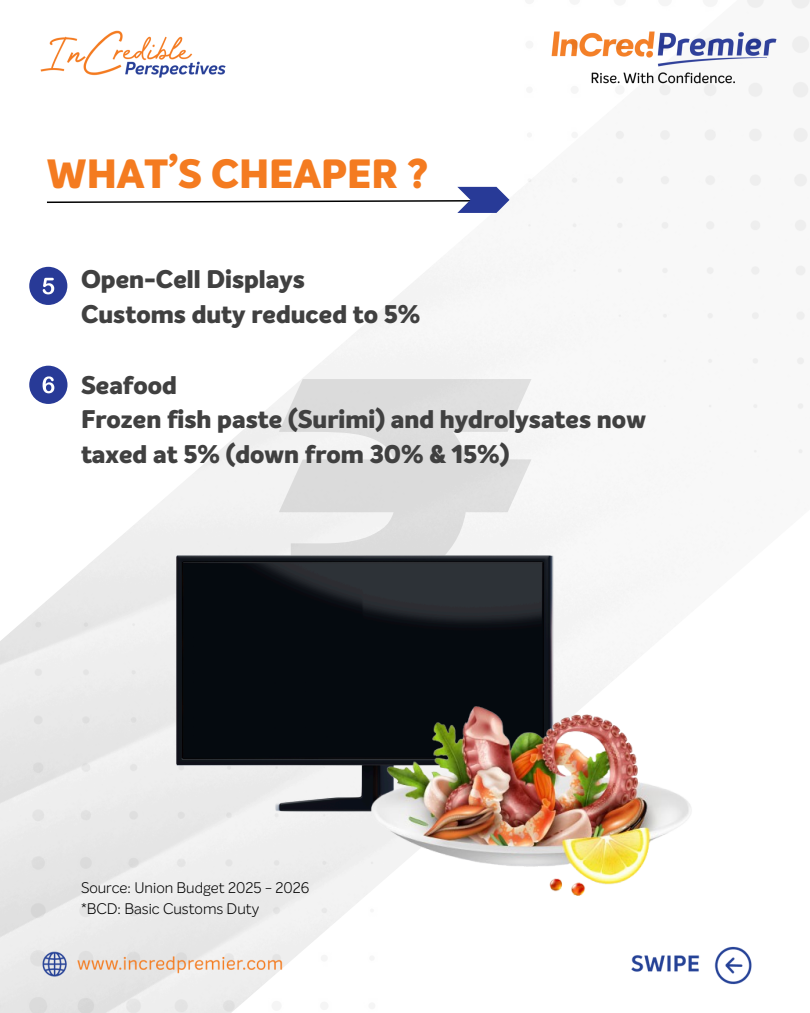
<style>
.page{position:relative;width:810px;height:1013px;background:#fff}
.page>*{position:absolute;margin:0;border:0;box-sizing:border-box;transform-origin:0 0}
.t1{font:800 40px "Intelo";color:#f47b20}
.t2{font:800 25px/34.5px "Intelo";color:#404040}
.t3{font:300 15px "Intelo";color:#000}
</style>
<div class="page">
<img style="left:29px;top:186px;width:644px;height:447px">
<img style="left:38px;top:944px;width:714px;height:42px">
<img style="left:40px;top:30px;width:186px;height:48px">
<img style="left:499px;top:0;width:311px;height:487px">
<svg style="left:279px;top:379px;width:252px;height:176px;fill:#ddd"></svg>
<div style="left:29px;top:366px;width:38px;height:38px;background:#283a97;border-radius:50%"></div>
<svg style="left:43px;top:376px;width:11px;height:17px"></svg>
<div style="left:29px;top:267px;width:38px;height:38px;background:#283a97;border-radius:50%"></div>
<svg style="left:43px;top:278px;width:11px;height:16px"></svg>
<svg style="left:45px;top:187px;width:464px;height:26px"></svg>
<img style="left:176px;top:555px;width:377px;height:256px">
<img style="left:337px;top:633px;width:355px;height:288px">
<p class="t1" style="left:47px;top:157px;width:383px">WHAT’S CHEAPER ?</p>
<p class="t2" style="left:81px;top:264px;width:341px">Open-Cell Displays<br>Customs duty reduced to 5%</p>
<p class="t2" style="left:81px;top:370px;width:566px">Seafood<br>Frozen fish paste (Surimi) and hydrolysates now taxed at 5% (down from 30% &amp; 15%)</p>
<p class="t3" style="left:81px;top:881px;width:230px">Source: Union Budget 2025 - 2026</p>
<h1 class="t3" style="left:81px;top:902px;width:180px">*BCD: Basic Customs Duty</h1>
</div>
